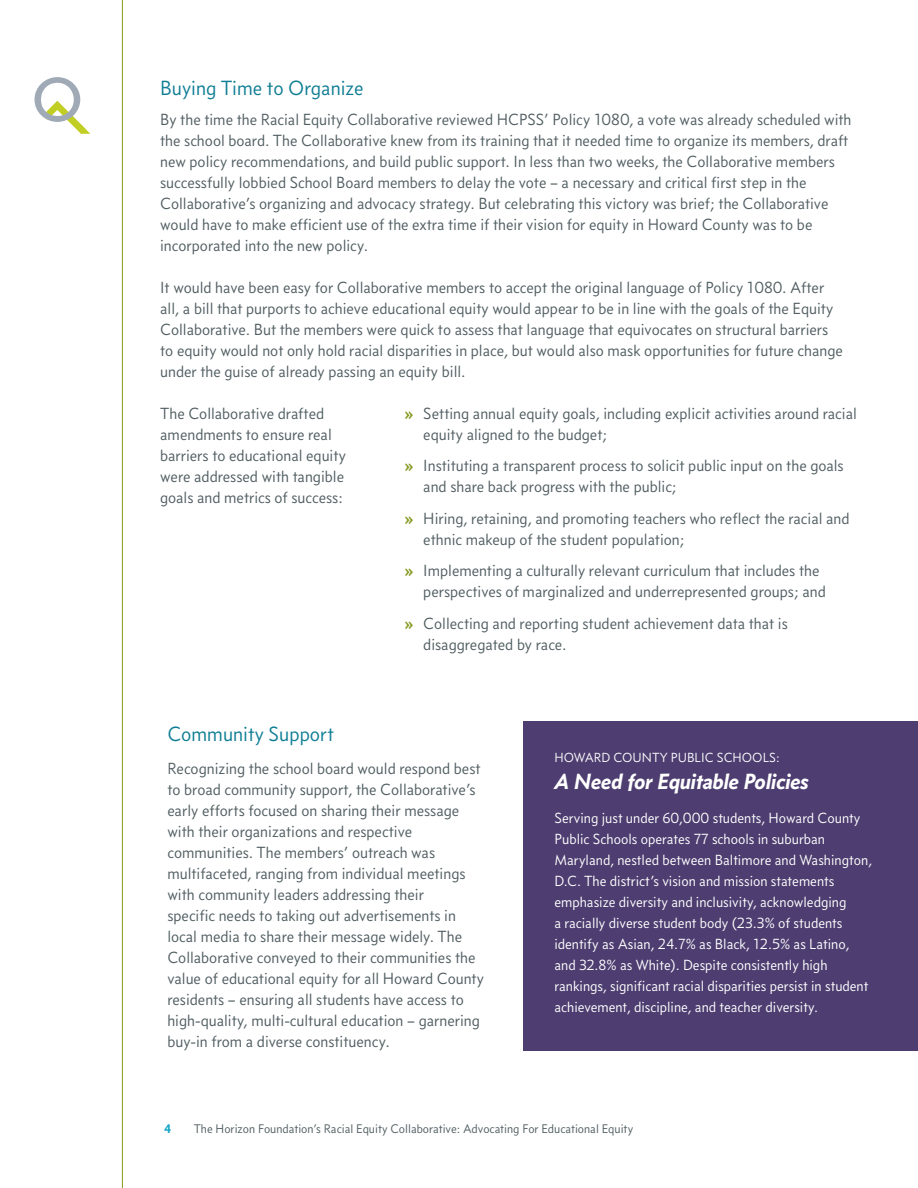
<style>
.page{position:relative;width:918px;height:1188px;background:#fff}
.page>*{position:absolute;margin:0;border:0;box-sizing:border-box;transform-origin:0 0}
.t1{font:italic 700 22.5px "Concourse T3";color:#fff}
.t2{font:21px "Concourse T3";color:#0f7d94}
.t3{font:16.5px/21px "Concourse T3";color:#505d61}
.t4{font:15px/21px "Concourse T3";color:#fff}
.t5{font:13.5px "Concourse T3";color:#fff}
.t6{font:12.75px "Concourse T3";color:#505d61}
.t7{font:700 12.75px "Concourse C3";color:#14a6c7}
.s1{font-family:"Concourse C3";font-weight:700;color:#879921}
</style>
<div class="page">
<hr style="left:122px;top:0;width:1px;height:1188px;background:#879921">
<svg style="left:35px;top:77px;width:55px;height:57px"></svg>
<div style="left:524px;top:722px;width:394px;height:329px;background:#4d3d70"></div>
<p class="t2" style="left:160px;top:76px;width:205px">Buying Time to Organize</p>
<p class="t3" style="left:160px;top:109px;width:693px">By the time the Racial Equity Collaborative reviewed HCPSS’ Policy 1080, a vote was already scheduled with the school board. The Collaborative knew from its training that it needed time to organize its members, draft new policy recommendations, and build public support. In less than two weeks, the Collaborative members successfully lobbied School Board members to delay the vote – a necessary and critical first step in the Collaborative’s organizing and advocacy strategy. But celebrating this victory was brief; the Collaborative would have to make efficient use of the extra time if their vision for equity in Howard County was to be incorporated into the new policy.</p>
<p class="t3" style="left:160px;top:277px;width:684px">It would have been easy for Collaborative members to accept the original language of Policy 1080. After all, a bill that purports to achieve educational equity would appear to be in line with the goals of the Equity Collaborative. But the members were quick to assess that language that equivocates on structural barriers to equity would not only hold racial disparities in place, but would also mask opportunities for future change under the guise of already passing an equity bill.</p>
<p class="t3" style="left:160px;top:403px;width:187px">The Collaborative drafted amendments to ensure real barriers to educational equity were addressed with tangible goals and metrics of success:</p>
<p class="t3" style="left:423px;top:403px;width:435px;text-indent:-20px"><span class="s1">»</span> Setting annual equity goals, including explicit activities around racial equity aligned to the budget;</p>
<p class="t3" style="left:423px;top:455px;width:422px;text-indent:-20px"><span class="s1">»</span> Instituting a transparent process to solicit public input on the goals and share back progress with the public;</p>
<p class="t3" style="left:423px;top:508px;width:428px;text-indent:-20px"><span class="s1">»</span> Hiring, retaining, and promoting teachers who reflect the racial and ethnic makeup of the student population;</p>
<p class="t3" style="left:423px;top:560px;width:404px;text-indent:-20px"><span class="s1">»</span> Implementing a culturally relevant curriculum that includes the perspectives of marginalized and underrepresented groups; and</p>
<p class="t3" style="left:423px;top:612px;width:366px;line-height:21.6px;text-indent:-20px"><span class="s1">»</span> Collecting and reporting student achievement data that is disaggregated by race.</p>
<p class="t2" style="left:167px;top:722px;width:168px">Community Support</p>
<p class="t3" style="left:167px;top:758px;width:318px">Recognizing the school board would respond best to broad community support, the Collaborative’s early efforts focused on sharing their message with their organizations and respective communities. The members’ outreach was multifaceted, ranging from individual meetings with community leaders addressing their<br>specific needs to taking out advertisements in local media to share their message widely. The Collaborative conveyed to their communities the value of educational equity for all Howard County residents – ensuring all students have access to high-quality, multi-cultural education – garnering buy-in from a diverse constituency.</p>
<p class="t5" style="left:554px;top:749px;width:227px">HOWARD COUNTY PUBLIC SCHOOLS:</p>
<p class="t1" style="left:554px;top:767px;width:256px">A Need for Equitable Policies</p>
<p class="t4" style="left:554px;top:807px;width:319px">Serving just under 60,000 students, Howard County Public Schools operates 77 schools in suburban Maryland, nestled between Baltimore and Washington, D.C. The district’s vision and mission statements emphasize diversity and inclusivity, acknowledging<br>a racially diverse student body (23.3% of students identify as Asian, 24.7% as Black, 12.5% as Latino, and 32.8% as White). Despite consistently high rankings, significant racial disparities persist in student achievement, discipline, and teacher diversity.</p>
<p class="t7" style="left:164px;top:1121px;width:9px">4</p>
<p class="t6" style="left:194px;top:1121px;width:441px">The Horizon Foundation’s Racial Equity Collaborative: Advocating For Educational Equity</p>
</div>
